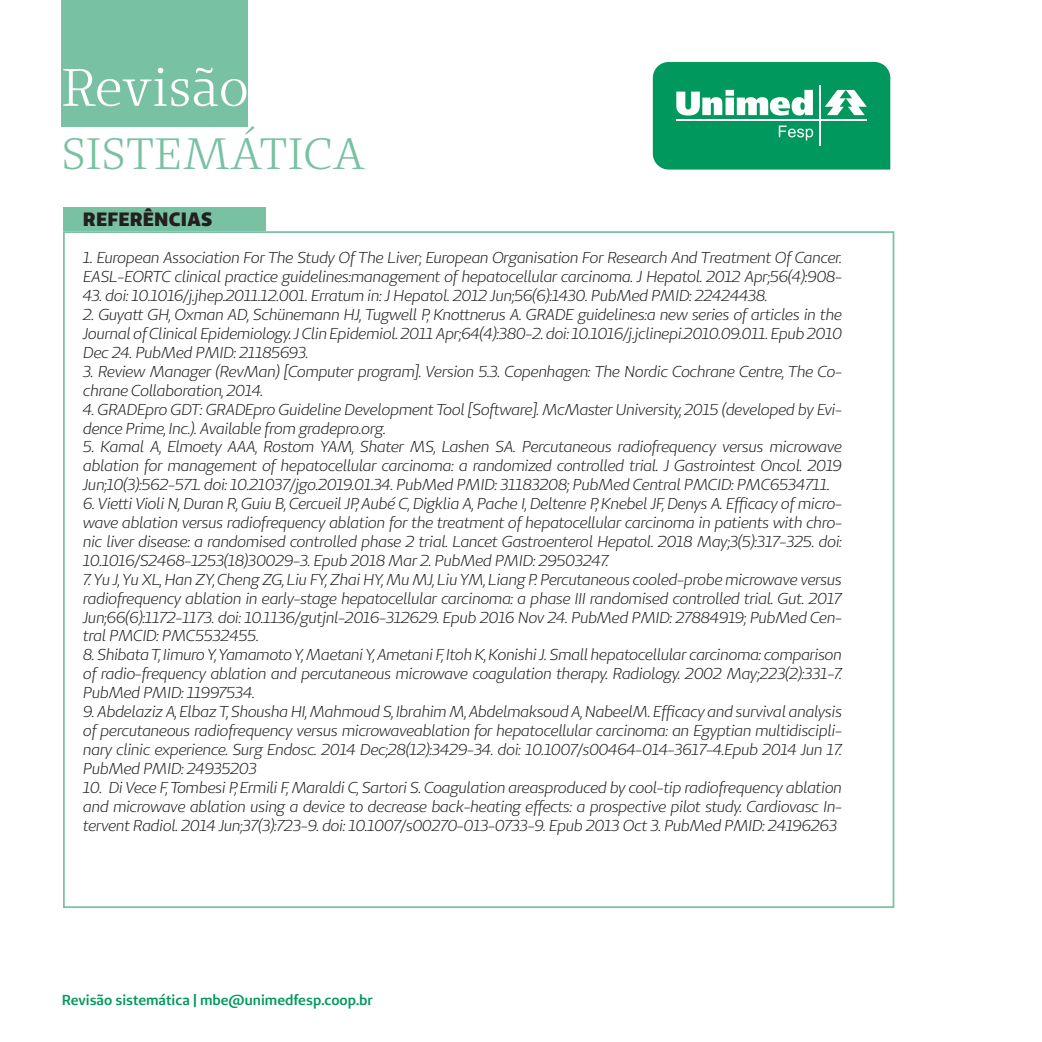
<style>
.page{position:relative;width:1042px;height:1042px;background:#fff}
.page>*{position:absolute;margin:0;border:0;box-sizing:border-box;transform-origin:0 0}
.t1{font:52.5px "Unimed Serif";color:#fff}
.t2{font:43.75px "Unimed Serif";letter-spacing:.01em;color:#78c1a2}
.Intertítulo{font:900 19.25px "Unimed Sans";letter-spacing:.01em;color:#231f20}
.Referências{font:italic 15.75px/18.9px "Unimed Sans";letter-spacing:-.03em;color:#231f20;text-align:justify}
.t3{font:600 14.35px "Unimed Sans";color:#00985c}
</style>
<div class="page">
<div style="left:61px;top:0;width:187px;height:127px;background:#78c1a2"></div>
<svg style="left:652px;top:62px;width:239px;height:108px"></svg>
<div style="left:63px;top:207px;width:202px;height:24px;background:#78c1a2"></div>
<h1 class="t1" style="left:62px;top:54px;width:189px">Revisão</h1>
<h2 class="t2" style="left:62px;top:126px;width:305px">SISTEMÁTICA</h2>
<p class="Intertítulo" style="left:83px;top:206px;width:131px">REFERÊNCIAS</p>
<p class="Referências" style="left:83px;top:248px;width:761px">1. European Association For The Study Of The Liver; European Organisation For Research And Treatment Of Cancer.<br>EASL-EORTC clinical practice guidelines:management of hepatocellular carcinoma. J Hepatol. 2012 Apr;56(4):908-</p>
<p class="Referências" style="left:83px;top:286px;width:686px">43. doi: 10.1016/j.jhep.2011.12.001. Erratum in: J Hepatol. 2012 Jun;56(6):1430. PubMed PMID: 22424438.</p>
<p class="Referências" style="left:83px;top:305px;width:761px">2. Guyatt GH, Oxman AD, Schünemann HJ, Tugwell P, Knottnerus A. GRADE guidelines:a new series of articles in the Journal of Clinical Epidemiology. J Clin Epidemiol. 2011 Apr;64(4):380-2. doi: 10.1016/j.jclinepi.2010.09.011. Epub 2010<br>Dec 24. PubMed PMID: 21185693.</p>
<p class="Referências" style="left:83px;top:362px;width:760px">3. Review Manager (RevMan) [Computer program]. Version 5.3. Copenhagen: The Nordic Cochrane Centre, The Co&shy;chrane Collaboration, 2014.</p>
<p class="Referências" style="left:83px;top:399px;width:760px">4. GRADEpro GDT: GRADEpro Guideline Development Tool [Software]. McMaster University, 2015 (developed by Evi&shy;dence Prime, Inc.). Available from gradepro.org.</p>
<p class="Referências" style="left:83px;top:437px;width:761px">5. Kamal A, Elmoety AAA, Rostom YAM, Shater MS, Lashen SA. Percutaneous radiofrequency versus microwave ablation for management of hepatocellular carcinoma: a randomized controlled trial. J Gastrointest Oncol. 2019<br>Jun;10(3):562-571. doi: 10.21037/jgo.2019.01.34. PubMed PMID: 31183208; PubMed Central PMCID: PMC6534711.</p>
<p class="Referências" style="left:83px;top:494px;width:760px">6. Vietti Violi N, Duran R, Guiu B, Cercueil JP, Aubé C, Digklia A, Pache I, Deltenre P, Knebel JF, Denys A. Efficacy of micro&shy;wave ablation versus radiofrequency ablation for the treatment of hepatocellular carcinoma in patients with chro&shy;nic liver disease: a randomised controlled phase 2 trial. Lancet Gastroenterol Hepatol. 2018 May;3(5):317-325. doi:<br>10.1016/S2468-1253(18)30029-3. Epub 2018 Mar 2. PubMed PMID: 29503247.</p>
<p class="Referências" style="left:83px;top:570px;width:760px">7. Yu J, Yu XL, Han ZY, Cheng ZG, Liu FY, Zhai HY, Mu MJ, Liu YM, Liang P. Percutaneous cooled-probe microwave versus radiofrequency ablation in early-stage hepatocellular carcinoma: a phase III randomised controlled trial. Gut. 2017<br>Jun;66(6):1172-1173. doi: 10.1136/gutjnl-2016-312629. Epub 2016 Nov 24. PubMed PMID: 27884919; PubMed Cen&shy;tral PMCID: PMC5532455.</p>
<p class="Referências" style="left:83px;top:645px;width:760px">8. Shibata T, Iimuro Y, Yamamoto Y, Maetani Y, Ametani F, Itoh K, Konishi J. Small hepatocellular carcinoma: comparison of radio-frequency ablation and percutaneous microwave coagulation therapy. Radiology. 2002 May;223(2):331-7.<br>PubMed PMID: 11997534.</p>
<p class="Referências" style="left:83px;top:702px;width:761px">9. Abdelaziz A, Elbaz T, Shousha HI, Mahmoud S, Ibrahim M, Abdelmaksoud A, NabeelM. Efficacy and survival analysis of percutaneous radiofrequency versus microwaveablation for hepatocellular carcinoma: an Egyptian multidiscipli&shy;nary clinic experience. Surg Endosc. 2014 Dec;28(12):3429-34. doi: 10.1007/s00464-014-3617-4.Epub 2014 Jun 17.<br>PubMed PMID: 24935203</p>
<p class="Referências" style="left:83px;top:777px;width:760px">10. Di Vece F, Tombesi P, Ermili F, Maraldi C, Sartori S. Coagulation areasproduced by cool-tip radiofrequency ablation and microwave ablation using a device to decrease back-heating effects: a prospective pilot study. Cardiovasc In&shy;tervent Radiol. 2014 Jun;37(3):723-9. doi: 10.1007/s00270-013-0733-9. Epub 2013 Oct 3. PubMed PMID: 24196263</p>
<p class="t3" style="left:62px;top:990px;width:313px">Revisão sistemática | mbe@unimedfesp.coop.br</p>
</div>
